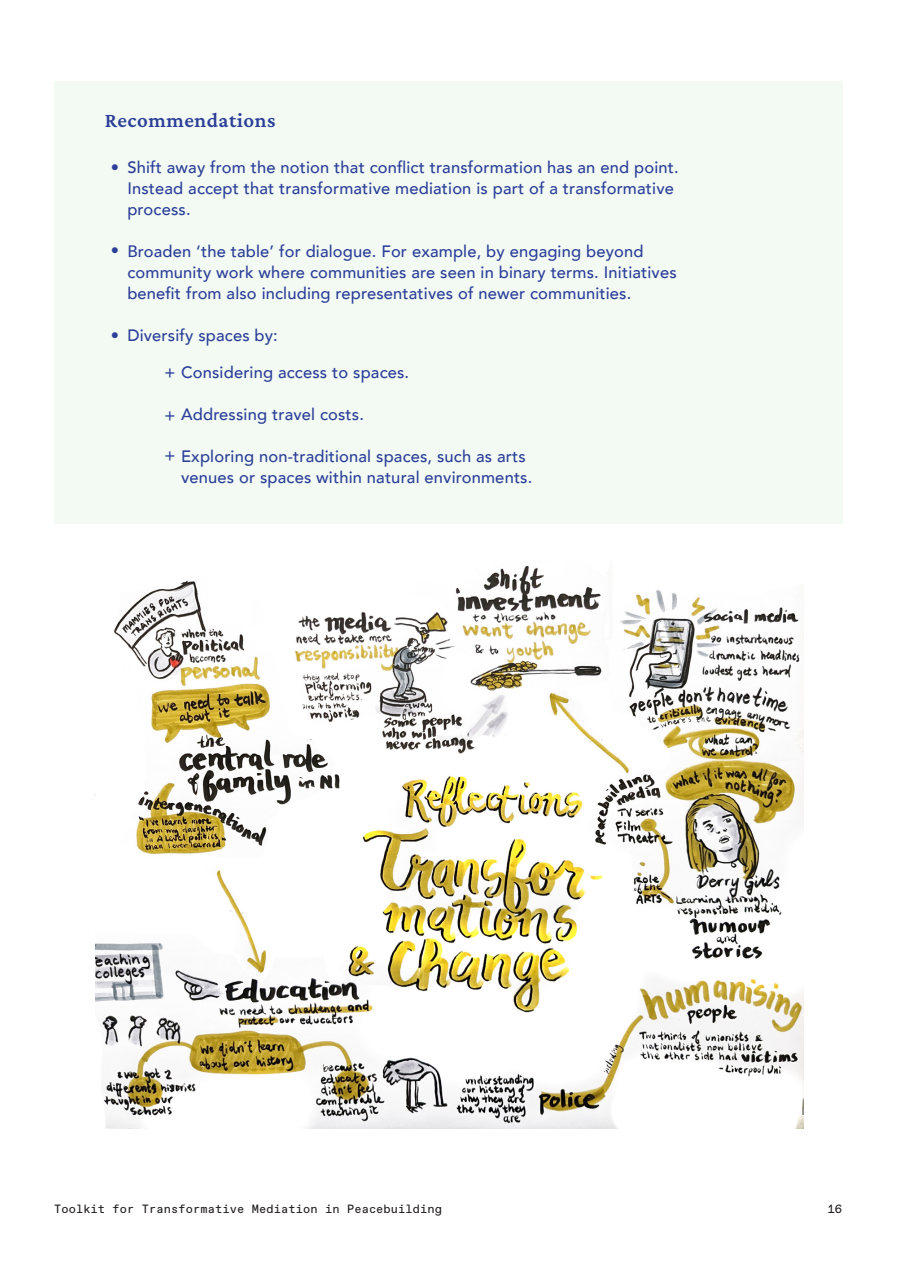
<style>
.page{position:relative;width:897px;height:1264px;background:#fff}
.page>*{position:absolute;margin:0;border:0;box-sizing:border-box;transform-origin:0 0}
.Paragraph_Header{font:600 21px "Crimson Pro";letter-spacing:.025em;color:#2b3f99}
.Callout_Body{font:500 16.5px/21px "Avenir";letter-spacing:.01em;color:#2b3f99}
.t1{font:12px "ABC Favorit Mono Edu";letter-spacing:.01em;color:#231f20}
</style>
<div class="page">
<img style="left:96px;top:565px;width:707px;height:563px">
<div style="left:54px;top:81px;width:788px;height:443px;background:#f3faf3"></div>
<p class="Paragraph_Header" style="left:105px;top:107px;width:172px">Recommendations</p>
<p class="Callout_Body" style="left:127px;top:155px;width:552px">Shift away from the notion that conflict transformation has an end point.<br>Instead accept that transformative mediation is part of a transformative process.</p>
<p class="Callout_Body" style="left:127px;top:239px;width:550px">Broaden ‘the table’ for dialogue. For example, by engaging beyond community work where communities are seen in binary terms. Initiatives benefit from also including representatives of newer communities.</p>
<p class="Callout_Body" style="left:127px;top:323px;width:152px">Diversify spaces by:</p>
<p class="Callout_Body" style="left:164px;top:361px;width:246px">+ Considering access to spaces.</p>
<p class="Callout_Body" style="left:164px;top:403px;width:201px">+ Addressing travel costs.</p>
<p class="Callout_Body" style="left:181px;top:445px;width:353px">Exploring non-traditional spaces, such as arts venues or spaces within natural environments.</p>
<p class="Callout_Body" style="left:111px;top:156px;width:10px">•</p>
<p class="Callout_Body" style="left:111px;top:239px;width:10px">•</p>
<p class="Callout_Body" style="left:111px;top:324px;width:10px">•</p>
<p class="Callout_Body" style="left:164px;top:443px;width:12px">+</p>
<p class="t1" style="left:54px;top:1201px;width:389px">Toolkit for Transformative Mediation in Peacebuilding</p>
<p class="t1" style="left:827px;top:1201px;width:16px">16</p>
</div>
